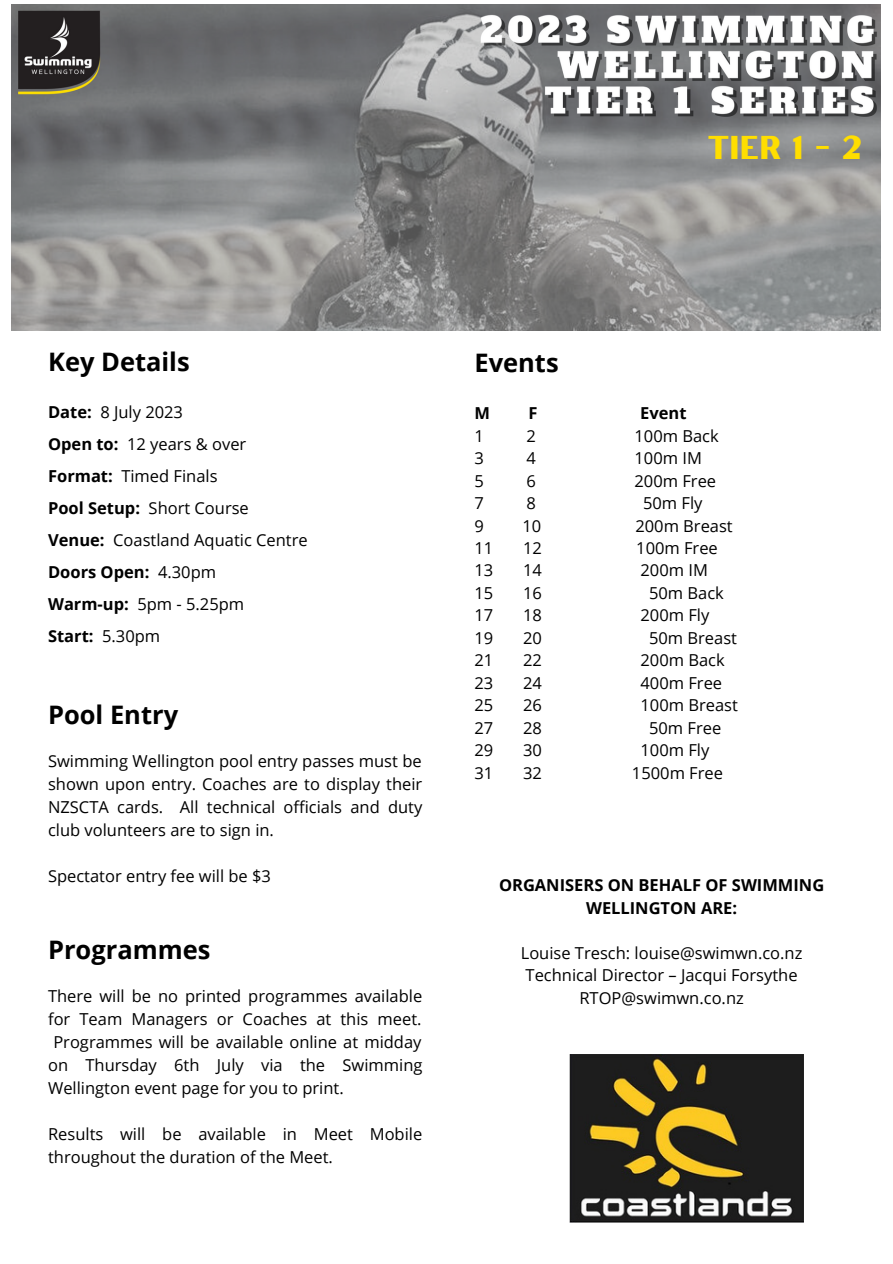
<style>
.page{position:relative;width:893px;height:1264px;background:#fff}
.page>*{position:absolute;margin:0;border:0;box-sizing:border-box;transform-origin:0 0}
.t1{font:33px "Hertical Sans";color:#ffde00}
.t2{font:700 25.5px "Open Sans";color:#000}
.t3{font:16.5px/23px "Open Sans";color:#000;text-align:justify}
.t4{font:700 16.5px/22.5px "Open Sans";color:#000;text-align:center}
.s1{font-weight:700}
.s2{font-weight:400}
</style>
<div class="page">
<img style="left:11px;top:4px;width:869px;height:326px">
<img style="left:569px;top:1054px;width:234px;height:168px">
<p class="t1" style="left:708px;top:125px;width:156px">TIER 1 - 2</p>
<p class="t2" style="left:48px;top:343px;width:143px">Key Details</p>
<p class="t3" style="left:48px;top:400px;width:136px"><span class="s1">Date:</span> 8 July 2023</p>
<p class="t3" style="left:48px;top:432px;width:200px"><span class="s1">Open to:</span> 12 years &amp; over</p>
<p class="t3" style="left:48px;top:464px;width:171px"><span class="s1">Format:</span> Timed Finals</p>
<p class="t3" style="left:48px;top:496px;width:202px"><span class="s1">Pool Setup:</span> Short Course</p>
<p class="t3" style="left:48px;top:528px;width:261px"><span class="s1">Venue:</span> Coastland Aquatic Centre</p>
<p class="t4" style="left:48px;top:560px;width:169px">Doors Open: <span class="s2">4.30pm</span></p>
<p class="t3" style="left:48px;top:592px;width:198px"><span class="s1">Warm-up:</span> 5pm - 5.25pm</p>
<p class="t4" style="left:48px;top:624px;width:114px">Start: <span class="s2">5.30pm</span></p>
<p class="t2" style="left:48px;top:696px;width:131px">Pool Entry</p>
<p class="t3" style="left:48px;top:748px;width:376px">Swimming Wellington pool entry passes must be shown upon entry. Coaches are to display their NZSCTA cards. All technical officials and duty club volunteers are to sign in.</p>
<p class="t3" style="left:48px;top:863px;width:224px">Spectator entry fee will be $3</p>
<p class="t2" style="left:48px;top:931px;width:164px">Programmes</p>
<p class="t3" style="left:48px;top:983px;width:376px">There will be no printed programmes available</p>
<p class="t3" style="left:48px;top:1006px;width:375px">for Team Managers or Coaches at this meet.</p>
<p class="t3" style="left:53px;top:1029px;width:369px">Programmes will be available online at midday</p>
<p class="t3" style="left:48px;top:1052px;width:376px">on Thursday 6th July via the Swimming</p>
<p class="t3" style="left:48px;top:1075px;width:297px">Wellington event page for you to print.</p>
<p class="t3" style="left:48px;top:1121px;width:375px">Results will be available in Meet Mobile throughout the duration of the Meet.</p>
<p class="t2" style="left:474px;top:344px;width:86px">Events</p>
<p class="t4" style="left:474px;top:401px;width:17px">M</p>
<p class="t4" style="left:528px;top:401px;width:11px">F</p>
<p class="t4" style="left:640px;top:401px;width:48px">Event</p>
<p class="t3" style="left:474px;top:423px;width:11px">1</p>
<p class="t3" style="left:526px;top:423px;width:11px">2</p>
<p class="t3" style="left:634px;top:423px;width:86px">100m Back</p>
<p class="t3" style="left:474px;top:446px;width:11px">3</p>
<p class="t3" style="left:526px;top:446px;width:11px">4</p>
<p class="t3" style="left:634px;top:446px;width:69px">100m IM</p>
<p class="t3" style="left:474px;top:468px;width:11px">5</p>
<p class="t3" style="left:526px;top:468px;width:11px">6</p>
<p class="t3" style="left:634px;top:468px;width:83px">200m Free</p>
<p class="t3" style="left:474px;top:491px;width:11px">7</p>
<p class="t3" style="left:526px;top:491px;width:11px">8</p>
<p class="t3" style="left:643px;top:491px;width:61px">50m Fly</p>
<p class="t3" style="left:474px;top:513px;width:11px">9</p>
<p class="t3" style="left:522px;top:513px;width:20px">10</p>
<p class="t3" style="left:635px;top:513px;width:99px">200m Breast</p>
<p class="t3" style="left:474px;top:536px;width:20px">11</p>
<p class="t3" style="left:523px;top:536px;width:20px">12</p>
<p class="t3" style="left:636px;top:536px;width:83px">100m Free</p>
<p class="t3" style="left:474px;top:558px;width:20px">13</p>
<p class="t3" style="left:523px;top:558px;width:20px">14</p>
<p class="t3" style="left:640px;top:558px;width:69px">200m IM</p>
<p class="t3" style="left:474px;top:581px;width:20px">15</p>
<p class="t3" style="left:523px;top:581px;width:20px">16</p>
<p class="t3" style="left:649px;top:581px;width:76px">50m Back</p>
<p class="t3" style="left:474px;top:603px;width:20px">17</p>
<p class="t3" style="left:523px;top:603px;width:20px">18</p>
<p class="t3" style="left:640px;top:603px;width:70px">200m Fly</p>
<p class="t3" style="left:474px;top:626px;width:20px">19</p>
<p class="t3" style="left:523px;top:626px;width:20px">20</p>
<p class="t3" style="left:649px;top:626px;width:89px">50m Breast</p>
<p class="t3" style="left:474px;top:648px;width:20px">21</p>
<p class="t3" style="left:523px;top:648px;width:20px">22</p>
<p class="t3" style="left:640px;top:648px;width:86px">200m Back</p>
<p class="t3" style="left:474px;top:671px;width:20px">23</p>
<p class="t3" style="left:523px;top:671px;width:20px">24</p>
<p class="t3" style="left:640px;top:671px;width:83px">400m Free</p>
<p class="t3" style="left:474px;top:693px;width:20px">25</p>
<p class="t3" style="left:523px;top:693px;width:20px">26</p>
<p class="t3" style="left:640px;top:693px;width:99px">100m Breast</p>
<p class="t3" style="left:474px;top:716px;width:20px">27</p>
<p class="t3" style="left:523px;top:716px;width:20px">28</p>
<p class="t3" style="left:649px;top:716px;width:74px">50m Free</p>
<p class="t3" style="left:474px;top:738px;width:20px">29</p>
<p class="t3" style="left:523px;top:738px;width:20px">30</p>
<p class="t3" style="left:640px;top:738px;width:70px">100m Fly</p>
<p class="t3" style="left:474px;top:761px;width:20px">31</p>
<p class="t3" style="left:523px;top:761px;width:20px">32</p>
<p class="t3" style="left:632px;top:761px;width:92px">1500m Free</p>
<p class="t4" style="left:499px;top:873px;width:327px">ORGANISERS ON BEHALF OF SWIMMING<br>WELLINGTON ARE:</p>
<p class="t3" style="left:520px;top:941px;width:283px">Louise Tresch: louise@swimwn.co.nz</p>
<p class="t3" style="left:525px;top:963px;width:273px">Technical Director – Jacqui Forsythe</p>
<p class="t3" style="left:579px;top:985px;width:166px">RTOP@swimwn.co.nz</p>
</div>
